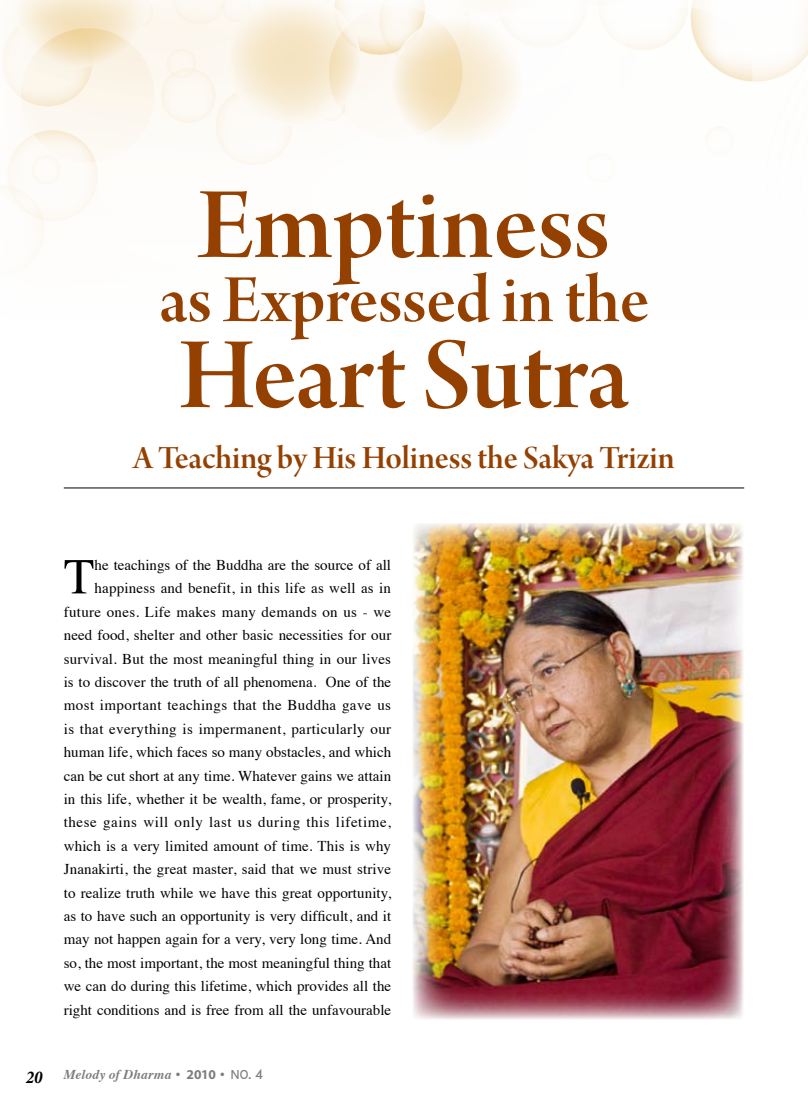
<style>
.page{position:relative;width:808px;height:1106px;background:#fff}
.page>*{position:absolute;margin:0;border:0;box-sizing:border-box;transform-origin:0 0}
.t1{font:108px "Arno Pro Smbd Display";letter-spacing:-.005em;color:#944000}
.t2{font:72px "Arno Pro Smbd Display";color:#944000}
.t3{font:50.4px "Times";color:#000}
.t4{font:34.5px "Arno Pro Smbd Display";letter-spacing:-.005em;color:#944000}
.t5{font:15px/23.4px "Times";letter-spacing:.005em;color:#000;text-align:right}
.t6{font:italic 700 13.5px "Times";letter-spacing:.015em;color:#7d7d7d}
.s1{font-family:"Minion Pro";font-stretch:condensed;font-size:18px;color:#000}
.s2{font-family:"Myriad";font-style:normal}
.s3{font-family:"DF Hei Std W7";font-weight:400;font-style:normal}
.s4{font-family:"Futura BT";font-weight:500;font-style:normal}
</style>
<div class="page">
<img style="left:2px;top:0;width:806px;height:256px">
<hr style="left:64px;top:487px;width:680px;height:1px;background:#000">
<img style="left:413px;top:523px;width:330px;height:496px">
<h1 class="t1" style="left:198px;top:165px;width:414px">Emptiness</h1>
<h2 class="t2" style="left:159px;top:260px;width:491px">as Expressed in the</h2>
<h1 class="t1" style="left:178px;top:315px;width:453px">Heart Sutra</h1>
<h3 class="t4" style="left:133px;top:439px;width:543px">A Teaching by His Holiness the Sakya Trizin</h3>
<p class="t5" style="left:64px;top:552px;width:329px">he teachings of the Buddha are the source of all happiness and benefit, in this life as well as in future ones. Life makes many demands on us - we need food, shelter and other basic necessities for our survival. But the most meaningful thing in our lives is to discover the truth of all phenomena. One of the most important teachings that the Buddha gave us is that everything is impermanent, particularly our human life, which faces so many obstacles, and which can be cut short at any time. Whatever gains we attain in this life, whether it be wealth, fame, or prosperity, these gains will only last us during this lifetime, which is a very limited amount of time. This is why Jnanakirti, the great master, said that we must strive to realize truth while we have this great opportunity, as to have such an opportunity is very difficult, and it may not happen again for a very, very long time. And so, the most important, the most meaningful thing that we can do during this lifetime, which provides all the right conditions and is free from all the unfavourable</p>
<h3 class="t3" style="left:64px;top:529px;width:32px">T</h3>
<p class="t6" style="left:26px;top:1061px;width:239px"><span class="s1">20</span> Melody of Dharma <span class="s2">• 2010 •</span> <span class="s3">NO.</span> <span class="s4">4</span></p>
</div>
